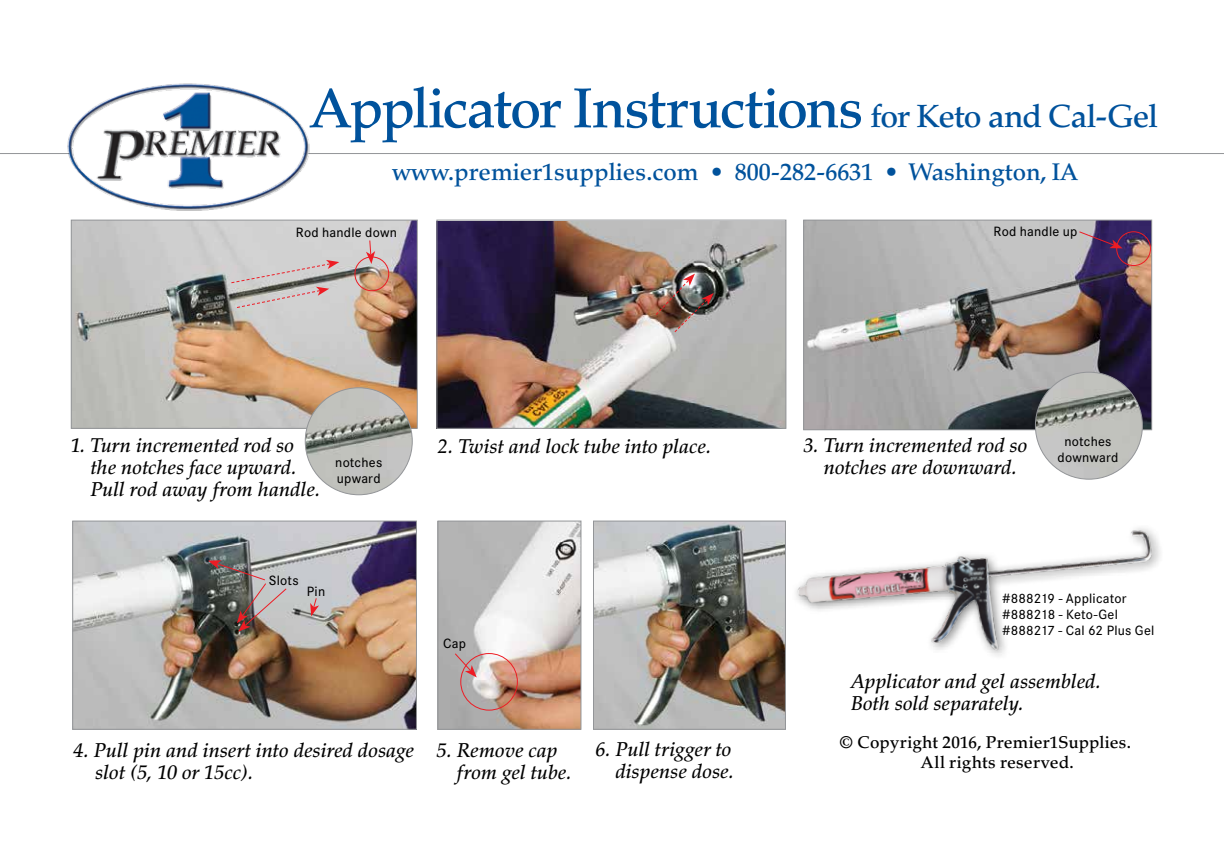
<style>
.page{position:relative;width:1224px;height:864px;background:#fff}
.page>*{position:absolute;margin:0;border:0;box-sizing:border-box;transform-origin:0 0}
.t1{font:500 56px "Palatino";letter-spacing:-.035em;color:#00529c}
.t2{font:500 24px "Palatino";color:#00529c}
.t3{font:italic 500 20px/22px "Palatino";letter-spacing:.005em;color:#000}
.t4{font:500 17px/20px "Palatino";letter-spacing:.01em;color:#000}
.t5{font:500 14px/16px "Corporate S";letter-spacing:.015em;color:#000}
.s1{font-size:32px}
</style>
<div class="page">
<img style="left:73px;top:222px;width:343px;height:205px">
<div style="left:71px;top:220px;width:347px;height:209px;border:1px solid #939598"></div>
<img style="left:438px;top:222px;width:346px;height:205px">
<div style="left:436px;top:220px;width:350px;height:209px;border:1px solid #939598"></div>
<img style="left:74px;top:523px;width:341px;height:205px">
<div style="left:72px;top:521px;width:345px;height:209px;border:1px solid #939598"></div>
<img style="left:439px;top:523px;width:140px;height:205px">
<div style="left:437px;top:521px;width:144px;height:209px;border:1px solid #939598"></div>
<img style="left:805px;top:222px;width:345px;height:206px">
<div style="left:803px;top:220px;width:349px;height:210px;border:1px solid #939598"></div>
<hr style="left:0;top:153px;width:1224px;height:1px;background:#939598">
<img style="left:67px;top:83px;width:248px;height:143px">
<img style="left:305px;top:388px;width:107px;height:107px;border-radius:54px">
<img style="left:1035px;top:372px;width:107px;height:107px;border-radius:54px">
<img style="left:796px;top:528px;width:365px;height:128px">
<img style="left:595px;top:523px;width:189px;height:205px">
<div style="left:593px;top:521px;width:193px;height:209px;border:1px solid #939598"></div>
<svg style="left:230px;top:260px;width:109px;height:49px;background:#c0b8b7"></svg>
<img style="left:655px;top:274px;width:59px;height:59px">
<svg style="left:366px;top:239px;width:9px;height:25px"></svg>
<div style="left:354px;top:256px;width:35px;height:35px;border:1px solid #ed1c24;border-radius:50%"></div>
<svg style="left:1078px;top:231px;width:45px;height:17px"></svg>
<div style="left:1116px;top:231px;width:35px;height:35px;border:1px solid #ed1c24;border-radius:50%"></div>
<svg style="left:454px;top:652px;width:23px;height:26px"></svg>
<div style="left:460px;top:653px;width:58px;height:58px;border:1px solid #ed1c24;border-radius:50%"></div>
<svg style="left:310px;top:597px;width:9px;height:19px"></svg>
<img style="left:208px;top:560px;width:80px;height:72px">
<h1 class="t1" style="left:310px;top:75px;width:850px">Applicator Instructions <span class="s1">for Keto and Cal-Gel</span></h1>
<p class="t2" style="left:392px;top:158px;width:688px">www.premier1supplies.com • 800-282-6631 • Washington, IA</p>
<p class="t5" style="left:296px;top:225px;width:103px">Rod handle down</p>
<p class="t5" style="left:994px;top:223px;width:85px">Rod handle up</p>
<p class="t3" style="left:91px;top:435px;width:231px;text-indent:-20px">1. Turn incremented rod so the notches face upward.<br>Pull rod away from handle.</p>
<p class="t3" style="left:438px;top:435px;width:275px">2. Twist and lock tube into place.</p>
<p class="t3" style="left:804px;top:435px;width:225px;text-align:center">3. Turn incremented rod so notches are downward.</p>
<p class="t5" style="left:335px;top:454px;width:49px">notches upward</p>
<p class="t5" style="left:1058px;top:433px;width:62px;text-align:center">notches downward</p>
<p class="t5" style="left:269px;top:572px;width:31px">Slots</p>
<p class="t5" style="left:307px;top:584px;width:20px">Pin</p>
<p class="t5" style="left:443px;top:636px;width:24px">Cap</p>
<p class="t3" style="left:96px;top:739px;width:320px;text-indent:-22px">4. Pull pin and insert into desired dosage slot (5, 10 or 15cc).</p>
<p class="t3" style="left:457px;top:739px;width:116px;text-indent:-20px">5. Remove cap from gel tube.</p>
<p class="t3" style="left:595px;top:739px;width:140px;text-align:right">6. Pull trigger to dispense dose.</p>
<p class="t5" style="left:1002px;top:590px;width:154px">#888219 - Applicator #888218 - Keto-Gel #888217 - Cal 62 Plus Gel</p>
<p class="t3" style="left:851px;top:670px;width:251px">Applicator and gel assembled.<br>Both sold separately.</p>
<p class="t4" style="left:921px;top:733px;width:212px;text-indent:-81px">© Copyright 2016, Premier1Supplies.<br>All rights reserved.</p>
</div>
